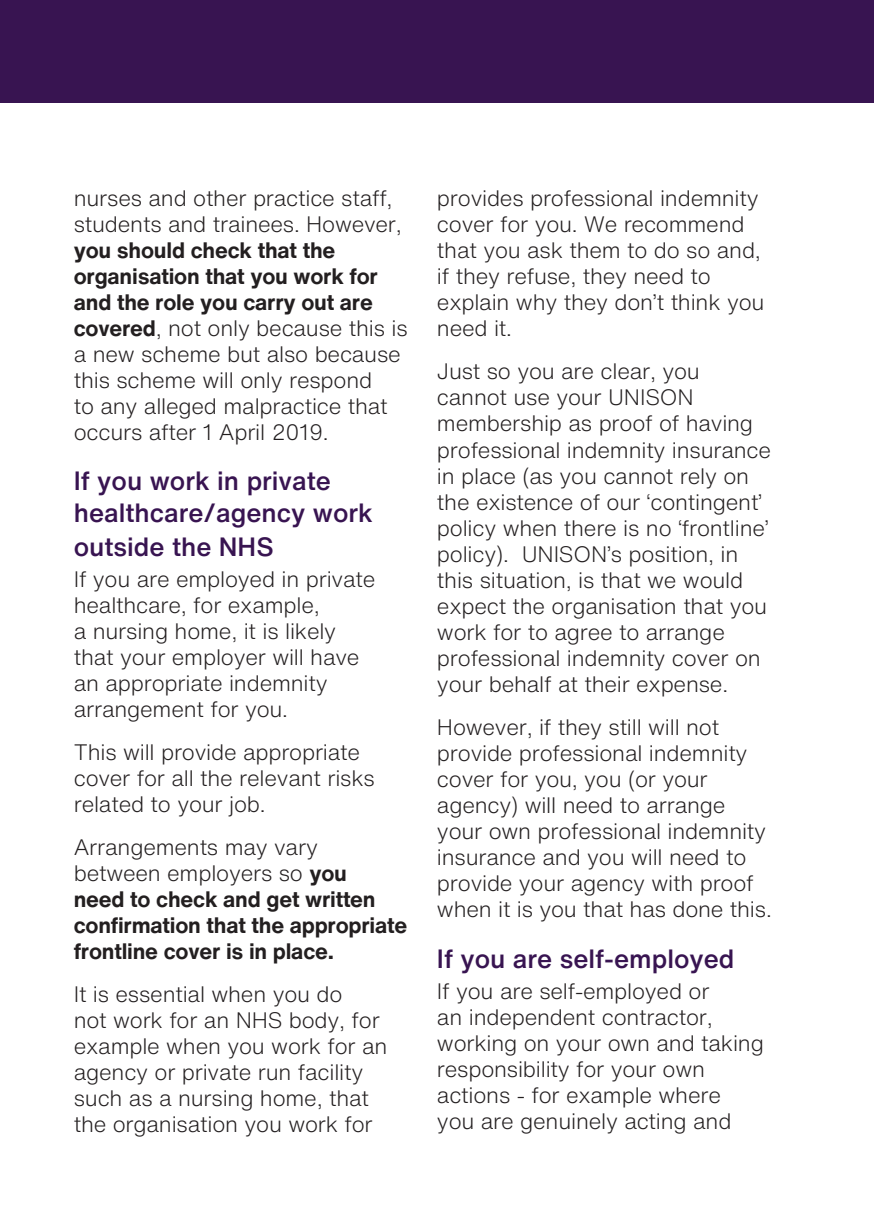
<style>
.page{position:relative;width:874px;height:1225px;background:#fff}
.page>*{position:absolute;margin:0;border:0;box-sizing:border-box;transform-origin:0 0}
.Level_1_HEAD_NEW{font:500 26px/33px "Helvetica Now Text";color:#381451}
.BODY_NEW{font:300 22px/26px "Helvetica Now Text";letter-spacing:-.01em;color:#231f20}
.BODY_NEW-2{font:700 22px/26px "Helvetica Now Text";letter-spacing:-.01em;color:#231f20}
.s1{font-weight:700}
.s2{font-weight:300}
</style>
<div class="page">
<div style="left:0;top:0;width:873px;height:102px;background:#381451"></div>
<p class="BODY_NEW" style="left:74px;top:185px;width:335px">nurses and other practice staff, students and trainees. However, <span class="s1">you should check that the organisation that you work for and the role you carry out are covered</span>, not only because this is a new scheme but also because this scheme will only respond<br>to any alleged malpractice that occurs after 1 April 2019.</p>
<p class="Level_1_HEAD_NEW" style="left:74px;top:463px;width:300px">If you work in private healthcare/agency work outside the NHS</p>
<p class="BODY_NEW" style="left:74px;top:565px;width:303px">If you are employed in private healthcare, for example,<br>a nursing home, it is likely that your employer will have an appropriate indemnity arrangement for you.</p>
<p class="BODY_NEW" style="left:74px;top:738px;width:302px">This will provide appropriate cover for all the relevant risks related to your job.</p>
<p class="BODY_NEW-2" style="left:74px;top:834px;width:335px"><span class="s2">Arrangements may vary between employers so</span> you<br>need to check and get written confirmation that the appropriate frontline cover is in place.</p>
<p class="BODY_NEW" style="left:74px;top:980px;width:315px">It is essential when you do<br>not work for an NHS body, for example when you work for an agency or private run facility such as a nursing home, that the organisation you work for</p>
<p class="BODY_NEW" style="left:437px;top:185px;width:329px">provides professional indemnity cover for you. We recommend that you ask them to do so and, if they refuse, they need to explain why they don’t think you need it.</p>
<p class="BODY_NEW" style="left:437px;top:358px;width:335px">Just so you are clear, you cannot use your UNISON membership as proof of having professional indemnity insurance in place (as you cannot rely on the existence of our ‘contingent’ policy when there is no ‘frontline’ policy). UNISON’s position, in this situation, is that we would expect the organisation that you work for to agree to arrange professional indemnity cover on your behalf at their expense.</p>
<p class="BODY_NEW" style="left:437px;top:713px;width:336px">However, if they still will not provide professional indemnity cover for you, you (or your agency) will need to arrange your own professional indemnity insurance and you will need to provide your agency with proof when it is you that has done this.</p>
<p class="Level_1_HEAD_NEW" style="left:437px;top:941px;width:299px">If you are self-employed</p>
<p class="BODY_NEW" style="left:437px;top:977px;width:328px">If you are self-employed or<br>an independent contractor, working on your own and taking responsibility for your own actions - for example where you are genuinely acting and</p>
</div>
